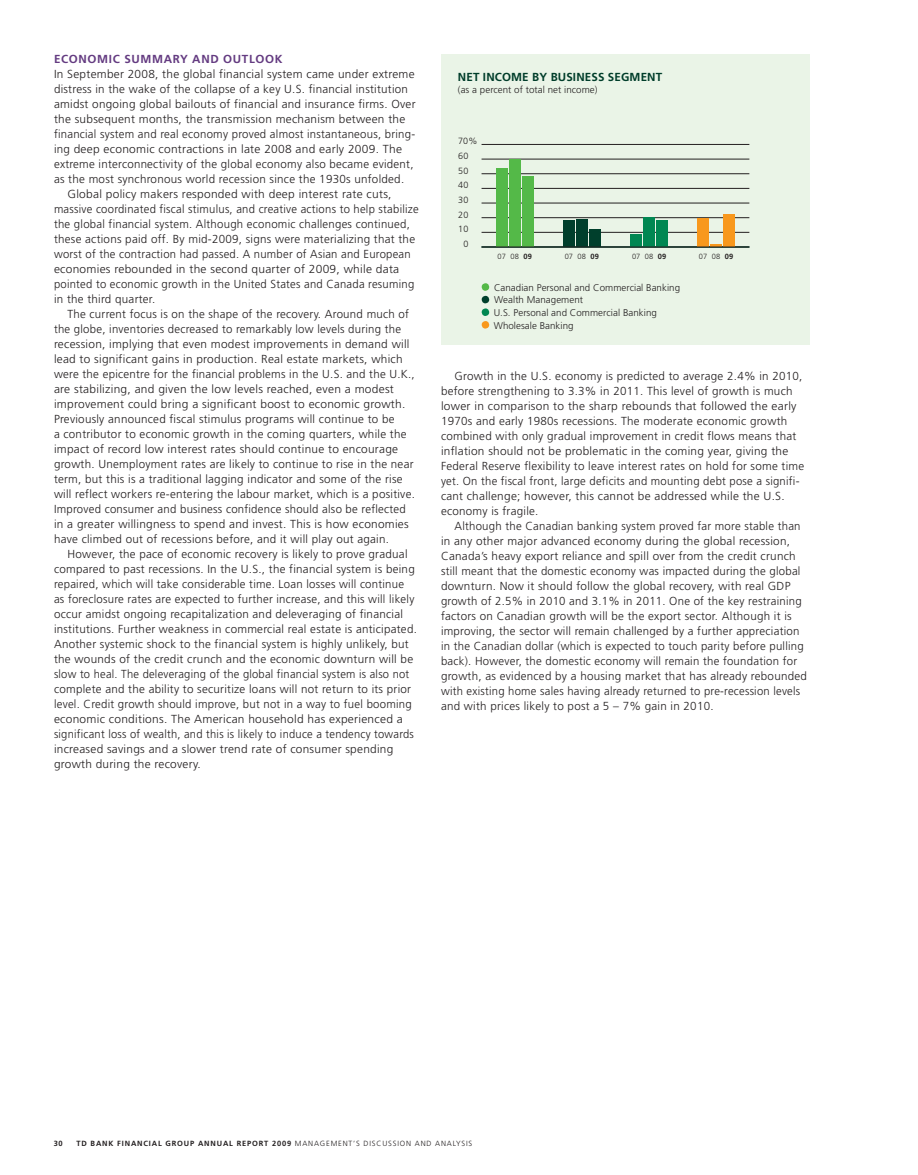
<style>
.page{position:relative;width:918px;height:1175px;background:#fff}
.page>*{position:absolute;margin:0;border:0;box-sizing:border-box;transform-origin:0 0}
.t1{font:300 11.7px/15px "Frutiger";letter-spacing:.02em;color:#231f20}
.t2{font:300 11.7px "Frutiger";letter-spacing:.02em;color:#231f20;scale:.96 1}
.t3{font:700 11.7px "Frutiger";letter-spacing:.01em;color:#003d2a}
.t4{font:700 11.7px "Frutiger";letter-spacing:.055em;color:#643b81}
.t5{font:300 9.75px/12.6px "Frutiger";letter-spacing:.005em;color:#231f20}
.t6{font:300 9px/14.7px "Frutiger";letter-spacing:.03em;color:#231f20}
.t7{font:700 7.5px "Frutiger";letter-spacing:.11em;color:#231f20}
.t8{font:300 7.5px "Frutiger";color:#231f20}
.s1{font-weight:700}
.s2{font-weight:300}
</style>
<div class="page">
<div style="left:441px;top:54px;width:369px;height:290px;background:#eaf4e7"></div>
<hr style="left:482px;top:232px;width:267px;height:1px;background:#231f20">
<hr style="left:482px;top:217px;width:267px;height:1px;background:#231f20">
<hr style="left:482px;top:203px;width:267px;height:1px;background:#231f20">
<hr style="left:482px;top:188px;width:267px;height:1px;background:#231f20">
<hr style="left:482px;top:173px;width:267px;height:1px;background:#231f20">
<hr style="left:482px;top:159px;width:267px;height:1px;background:#231f20">
<hr style="left:482px;top:144px;width:267px;height:1px;background:#231f20">
<div style="left:697px;top:218px;width:12px;height:29px;background:#f8981d"></div>
<div style="left:630px;top:234px;width:12px;height:13px;background:#008752"></div>
<div style="left:563px;top:220px;width:12px;height:27px;background:#003f2c"></div>
<div style="left:496px;top:168px;width:12px;height:79px;background:#54b948"></div>
<svg style="left:710px;top:245px;width:12px;height:2px"></svg>
<div style="left:643px;top:218px;width:12px;height:29px;background:#008752"></div>
<div style="left:576px;top:219px;width:12px;height:28px;background:#003f2c"></div>
<div style="left:509px;top:160px;width:12px;height:87px;background:#54b948"></div>
<div style="left:723px;top:214px;width:11px;height:33px;background:#f8981d"></div>
<div style="left:656px;top:221px;width:12px;height:26px;background:#008752"></div>
<div style="left:589px;top:230px;width:12px;height:17px;background:#003f2c"></div>
<div style="left:522px;top:176px;width:12px;height:71px;background:#54b948"></div>
<div style="left:482px;top:283px;width:7px;height:8px;background:#54b948;border-radius:50%"></div>
<div style="left:482px;top:296px;width:7px;height:7px;background:#003f2c;border-radius:50%"></div>
<div style="left:482px;top:308px;width:7px;height:8px;background:#008752;border-radius:50%"></div>
<div style="left:482px;top:321px;width:7px;height:7px;background:#f8981d;border-radius:50%"></div>
<hr style="left:482px;top:247px;width:267px;height:1px;background:#231f20">
<p class="t4" style="left:54px;top:54px;width:230px">ECONOMIC SUMMARY AND OUTLOOK</p>
<p class="t1" style="left:54px;top:67px;width:362px">In September 2008, the global financial system came under extreme</p>
<p class="t1" style="left:54px;top:82px;width:356px">distress in the wake of the collapse of a key U.S. financial institution</p>
<p class="t1" style="left:54px;top:97px;width:363px">amidst ongoing global bailouts of financial and insurance firms. Over</p>
<p class="t1" style="left:54px;top:112px;width:353px">the subsequent months, the transmission mechanism between the</p>
<p class="t1" style="left:54px;top:127px;width:363px">financial system and real economy proved almost instantaneous, bring-</p>
<p class="t1" style="left:54px;top:142px;width:350px">ing deep economic contractions in late 2008 and early 2009. The</p>
<p class="t1" style="left:54px;top:157px;width:361px">extreme interconnectivity of the global economy also became evident,</p>
<p class="t1" style="left:54px;top:172px;width:352px">as the most synchronous world recession since the 1930s unfolded.</p>
<p class="t1" style="left:68px;top:187px;width:326px">Global policy makers responded with deep interest rate cuts,</p>
<p class="t1" style="left:54px;top:202px;width:366px">massive coordinated fiscal stimulus, and creative actions to help stabilize</p>
<p class="t1" style="left:54px;top:217px;width:357px">the global financial system. Although economic challenges continued,</p>
<p class="t1" style="left:54px;top:232px;width:363px">these actions paid off. By mid-2009, signs were materializing that the</p>
<p class="t1" style="left:54px;top:247px;width:358px">worst of the contraction had passed. A number of Asian and European</p>
<p class="t1" style="left:54px;top:262px;width:347px">economies rebounded in the second quarter of 2009, while data</p>
<p class="t1" style="left:54px;top:277px;width:362px">pointed to economic growth in the United States and Canada resuming</p>
<p class="t1" style="left:54px;top:292px;width:103px">in the third quarter.</p>
<p class="t1" style="left:68px;top:307px;width:343px">The current focus is on the shape of the recovery. Around much of</p>
<p class="t1" style="left:54px;top:322px;width:349px">the globe, inventories decreased to remarkably low levels during the</p>
<p class="t1" style="left:54px;top:337px;width:357px">recession, implying that even modest improvements in demand will</p>
<p class="t1" style="left:54px;top:352px;width:350px">lead to significant gains in production. Real estate markets, which</p>
<p class="t1" style="left:54px;top:367px;width:362px">were the epicentre for the financial problems in the U.S. and the U.K.,</p>
<p class="t1" style="left:54px;top:382px;width:341px">are stabilizing, and given the low levels reached, even a modest</p>
<p class="t1" style="left:54px;top:397px;width:353px">improvement could bring a significant boost to economic growth.</p>
<p class="t1" style="left:54px;top:412px;width:342px">Previously announced fiscal stimulus programs will continue to be</p>
<p class="t1" style="left:54px;top:427px;width:354px">a contributor to economic growth in the coming quarters, while the</p>
<p class="t1" style="left:54px;top:442px;width:346px">impact of record low interest rates should continue to encourage</p>
<p class="t1" style="left:54px;top:457px;width:361px">growth. Unemployment rates are likely to continue to rise in the near</p>
<p class="t1" style="left:54px;top:472px;width:350px">term, but this is a traditional lagging indicator and some of the rise</p>
<p class="t1" style="left:54px;top:487px;width:363px">will reflect workers re-entering the labour market, which is a positive.</p>
<p class="t1" style="left:54px;top:502px;width:353px">Improved consumer and business confidence should also be reflected</p>
<p class="t1" style="left:54px;top:517px;width:356px">in a greater willingness to spend and invest. This is how economies</p>
<p class="t1" style="left:54px;top:532px;width:337px">have climbed out of recessions before, and it will play out again.</p>
<p class="t1" style="left:67px;top:547px;width:342px">However, the pace of economic recovery is likely to prove gradual</p>
<p class="t1" style="left:54px;top:562px;width:362px">compared to past recessions. In the U.S., the financial system is being</p>
<p class="t1" style="left:54px;top:577px;width:352px">repaired, which will take considerable time. Loan losses will continue</p>
<p class="t1" style="left:54px;top:592px;width:362px">as foreclosure rates are expected to further increase, and this will likely</p>
<p class="t1" style="left:54px;top:607px;width:351px">occur amidst ongoing recapitalization and deleveraging of financial</p>
<p class="t1" style="left:54px;top:622px;width:364px">institutions. Further weakness in commercial real estate is anticipated.</p>
<p class="t1" style="left:54px;top:637px;width:356px">Another systemic shock to the financial system is highly unlikely, but</p>
<p class="t1" style="left:54px;top:652px;width:361px">the wounds of the credit crunch and the economic downturn will be</p>
<p class="t2" style="left:54px;top:669px;width:372px">slow to heal. The deleveraging of the global financial system is also not</p>
<p class="t1" style="left:54px;top:682px;width:359px">complete and the ability to securitize loans will not return to its prior</p>
<p class="t1" style="left:54px;top:697px;width:359px">level. Credit growth should improve, but not in a way to fuel booming</p>
<p class="t1" style="left:54px;top:712px;width:350px">economic conditions. The American household has experienced a</p>
<p class="t2" style="left:54px;top:729px;width:376px">significant loss of wealth, and this is likely to induce a tendency towards</p>
<p class="t1" style="left:54px;top:742px;width:341px">increased savings and a slower trend rate of consumer spending</p>
<p class="t1" style="left:54px;top:757px;width:148px">growth during the recovery.</p>
<p class="t3" style="left:458px;top:72px;width:206px">NET INCOME BY BUSINESS SEGMENT</p>
<p class="t5" style="left:458px;top:84px;width:141px">(as a percent of total net income)</p>
<p class="t6" style="left:458px;top:135px;width:21px">70%</p>
<p class="t6" style="left:458px;top:179px;width:12px">40</p>
<p class="t6" style="left:458px;top:149px;width:12px">60</p>
<p class="t6" style="left:458px;top:164px;width:12px">50</p>
<p class="t6" style="left:458px;top:208px;width:12px">20<br>10</p>
<p class="t6" style="left:458px;top:193px;width:12px">30</p>
<p class="t6" style="left:463px;top:237px;width:7px">0</p>
<p class="t8" style="left:498px;top:253px;width:36px">07 08 <span class="s1">09</span></p>
<p class="t8" style="left:565px;top:253px;width:36px">07 08 <span class="s1">09</span></p>
<p class="t8" style="left:632px;top:253px;width:36px">07 08 <span class="s1">09</span></p>
<p class="t8" style="left:699px;top:253px;width:36px">07 08 <span class="s1">09</span></p>
<p class="t5" style="left:494px;top:282px;width:188px">Canadian Personal and Commercial Banking<br>Wealth Management<br>U.S. Personal and Commercial Banking<br>Wholesale Banking</p>
<p class="t1" style="left:441px;top:369px;width:365px;text-indent:14px">Growth in the U.S. economy is predicted to average 2.4% in 2010, before strengthening to 3.3% in 2011. This level of growth is much lower in comparison to the sharp rebounds that followed the early 1970s and early 1980s recessions. The moderate economic growth combined with only gradual improvement in credit flows means that inflation should not be problematic in the coming year, giving the Federal Reserve flexibility to leave interest rates on hold for some time yet. On the fiscal front, large deficits and mounting debt pose a signifi&shy;cant challenge; however, this cannot be addressed while the U.S. economy is fragile.</p>
<p class="t1" style="left:441px;top:519px;width:368px;text-indent:14px">Although the Canadian banking system proved far more stable than in any other major advanced economy during the global recession, Canada’s heavy export reliance and spill over from the credit crunch still meant that the domestic economy was impacted during the global downturn. Now it should follow the global recovery, with real GDP growth of 2.5% in 2010 and 3.1% in 2011. One of the key restraining factors on Canadian growth will be the export sector. Although it is improving, the sector will remain challenged by a further appreciation in the Canadian dollar (which is expected to touch parity before pulling back). However, the domestic economy will remain the foundation for growth, as evidenced by a housing market that has already rebounded with existing home sales having already returned to pre-recession levels and with prices likely to post a 5 – 7% gain in 2010.</p>
<p class="t7" style="left:54px;top:1140px;width:10px">30</p>
<p class="t7" style="left:76px;top:1140px;width:397px">TD BANK FINANCIAL GROUP ANNUAL REPORT 2009 <span class="s2">MANAGEMENT’S DISCUSSION AND ANALYSIS</span></p>
</div>
